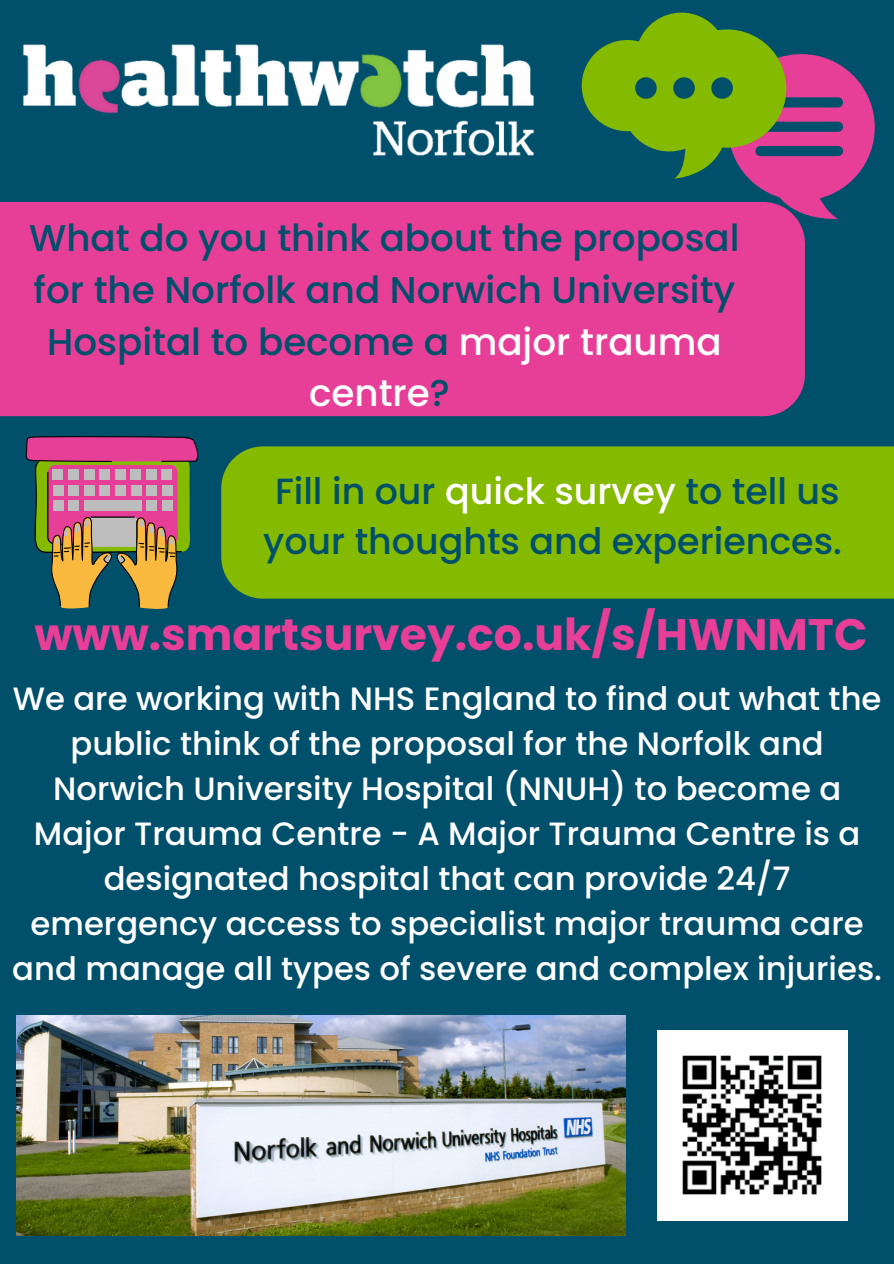
<style>
.page{position:relative;width:894px;height:1264px;background:#fff}
.page>*{position:absolute;margin:0;border:0;box-sizing:border-box;transform-origin:0 0}
.t1{font:700 43.95px "Poppins";color:#e73e97}
.t2{font:500 37.2px/51.8px "Poppins";color:#004f6b;text-align:center}
.t3{font:500 36.45px/50.7px "Poppins";color:#004f6b;text-align:center}
.t4{font:500 32.25px/45px "Poppins";color:#fff;text-align:center}
.s1{color:#fff}
</style>
<div class="page">
<div style="left:0;top:0;width:893px;height:1263px;background:#004f6b"></div>
<img style="left:17px;top:1015px;width:608px;height:219px">
<img style="left:23px;top:44px;width:511px;height:112px">
<svg style="left:581px;top:13px;width:293px;height:206px"></svg>
<div style="left:635px;top:77px;width:21px;height:22px;background:#004f6b;border-radius:50%"></div>
<div style="left:673px;top:77px;width:21px;height:22px;background:#004f6b;border-radius:50%"></div>
<div style="left:711px;top:77px;width:21px;height:22px;background:#004f6b;border-radius:50%"></div>
<svg style="left:25px;top:436px;width:174px;height:173px"></svg>
<img style="left:657px;top:1030px;width:190px;height:190px">
<div style="left:221px;top:446px;width:672px;height:152px;background:#84ba00"></div>
<div style="left:0;top:202px;width:804px;height:214px;background:#e73e97"></div>
<p class="t2" style="left:29px;top:212px;width:711px">What do you think about the proposal for the Norfolk and Norwich University<br>Hospital to become a <span class="s1">major trauma centre</span>?</p>
<p class="t3" style="left:263px;top:465px;width:580px">Fill in our <span class="s1">quick survey</span> to tell us your thoughts and experiences.</p>
<p class="t1" style="left:34px;top:603px;width:834px">www.smartsurvey.co.uk/s/HWNMTC</p>
<p class="t4" style="left:12px;top:676px;width:871px">We are working with NHS England to find out what the public think of the proposal for the Norfolk and Norwich University Hospital (NNUH) to become a Major Trauma Centre - A Major Trauma Centre is a designated hospital that can provide 24/7 emergency access to specialist major trauma care and manage all types of severe and complex injuries.</p>
</div>
